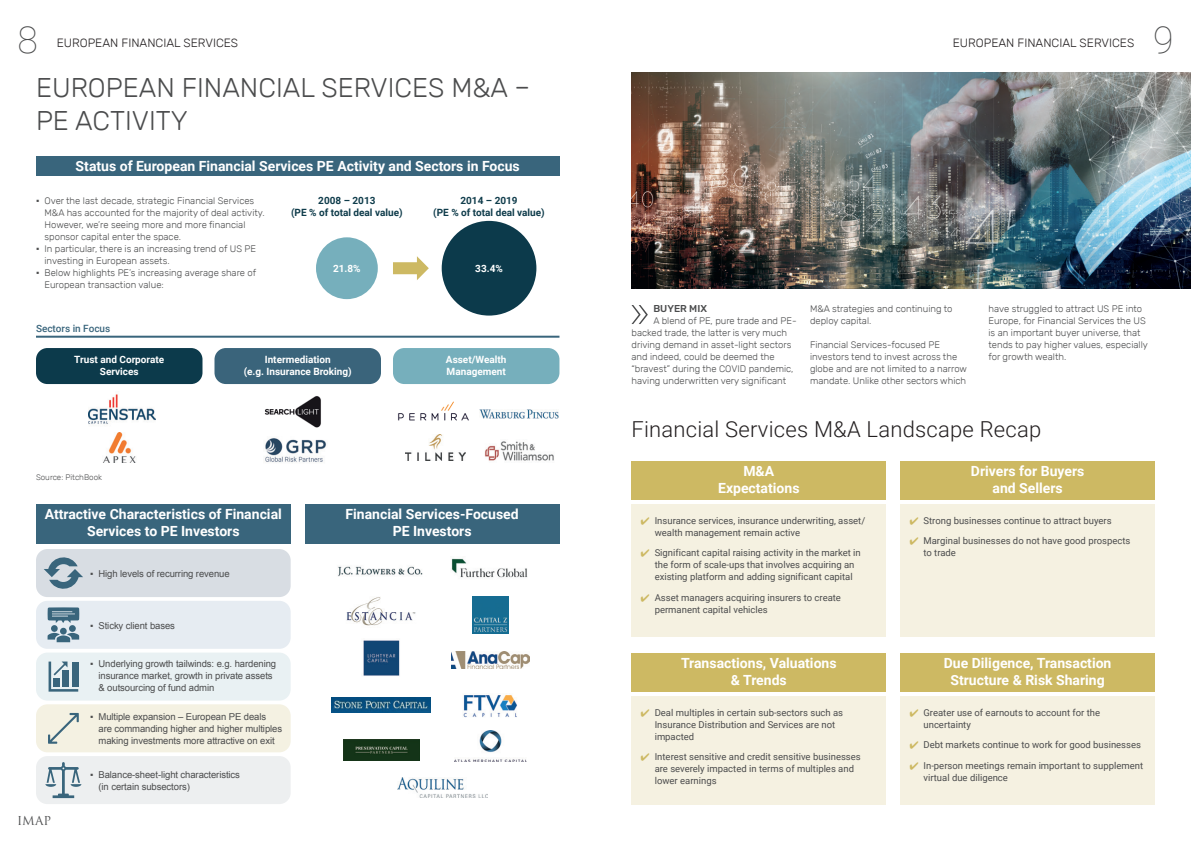
<style>
.page{position:relative;width:1191px;height:842px;background:#fff}
.page>*{position:absolute;margin:0;border:0;box-sizing:border-box;transform-origin:0 0}
.t1{font:100 37.3px "Roboto";color:#4b4c4d}
.t2{font:300 27px/32.4px "Rubik";color:#4b4c4d}
.Mellanrubrik_9_5_11{font:300 22px "Roboto";letter-spacing:.01em;color:#231f20}
.t3{font:700 14px/16.8px "Roboto";color:#fff;text-align:center}
.t4{font:300 12px "Rubik";color:#231f20}
.t5{font:12px "Trajan Pro";color:#4b4c4d}
.t6{font:700 10px "Roboto";color:#fff}
.t7{font:700 10px "Roboto";color:#0f3c4b}
.t8{font:500 10px "Roboto";color:#39657c}
.t9{font:500 10px "Rubik";color:#4b4c4d}
.Bröd_9_5_12_5{font:300 9.5px/12px "Rubik";color:#4b4c4d}
.Bröd_9_5_12_5-2{font:9.5px/12px "Roboto";color:#4b4c4d}
.Bröd_9_5_12_5-3{font:9.5px/12px "Arial";letter-spacing:-.01em;color:#4b4c4d}
.Bildtext_8_10{font:300 8px "Rubik";color:#4b4c4d}
.s1{font-family:"Arial";font-weight:400}
.s2{color:#cdb963}
</style>
<div class="page">
<img style="left:631px;top:72px;width:560px;height:216px">
<div style="left:631px;top:653px;width:255px;height:39px;background:#cdb963"></div>
<div style="left:631px;top:461px;width:255px;height:39px;background:#cdb963"></div>
<div style="left:900px;top:653px;width:255px;height:39px;background:#cdb963"></div>
<div style="left:900px;top:461px;width:255px;height:39px;background:#cdb963"></div>
<div style="left:631px;top:696px;width:255px;height:108px;background:#f5f1e1"></div>
<div style="left:631px;top:504px;width:255px;height:132px;background:#f5f1e1"></div>
<div style="left:900px;top:696px;width:255px;height:108px;background:#f5f1e1"></div>
<div style="left:900px;top:504px;width:255px;height:132px;background:#f5f1e1"></div>
<svg style="left:631px;top:305px;width:16px;height:19px"></svg>
<div style="left:36px;top:156px;width:523px;height:20px;background:#39657c"></div>
<hr style="left:36px;top:336px;width:523px;height:2px;background:#39657c">
<div style="left:36px;top:504px;width:255px;height:39px;background:#39657c"></div>
<div style="left:305px;top:504px;width:254px;height:39px;background:#39657c"></div>
<div style="left:316px;top:237px;width:62px;height:62px;background:#76afbc;border-radius:50%"></div>
<div style="left:442px;top:221px;width:94px;height:95px;background:#0c3a4b;border-radius:50%"></div>
<svg style="left:393px;top:256px;width:36px;height:24px"></svg>
<div style="left:36px;top:348px;width:166px;height:36px;background:#0c3a4b;border-radius:11px"></div>
<div style="left:214px;top:348px;width:167px;height:36px;background:#3a647b;border-radius:11px"></div>
<div style="left:393px;top:348px;width:166px;height:36px;background:#76afbc;border-radius:11px"></div>
<img style="left:265px;top:438px;width:61px;height:25px">
<img style="left:89px;top:394px;width:66px;height:30px">
<img style="left:103px;top:433px;width:33px;height:30px">
<img style="left:485px;top:441px;width:69px;height:20px">
<img style="left:405px;top:434px;width:61px;height:26px">
<img style="left:479px;top:410px;width:79px;height:9px">
<img style="left:398px;top:401px;width:71px;height:20px">
<img style="left:264px;top:396px;width:57px;height:32px">
<div style="left:36px;top:549px;width:255px;height:48px;background:#d8dde3;border-radius:11px"></div>
<svg style="left:44px;top:557px;width:39px;height:32px"></svg>
<div style="left:36px;top:704px;width:255px;height:48px;background:#f4f1e2;border-radius:11px"></div>
<svg style="left:48px;top:713px;width:31px;height:31px"></svg>
<div style="left:36px;top:601px;width:255px;height:48px;background:#e6ecf2;border-radius:11px"></div>
<svg style="left:48px;top:607px;width:31px;height:35px"></svg>
<div style="left:36px;top:653px;width:255px;height:48px;background:#e9f1f3;border-radius:11px"></div>
<svg style="left:49px;top:661px;width:29px;height:31px"></svg>
<div style="left:72px;top:661px;width:6px;height:25px;background:#39657c"></div>
<div style="left:36px;top:756px;width:255px;height:48px;background:#edeff0;border-radius:11px"></div>
<svg style="left:45px;top:762px;width:36px;height:36px"></svg>
<img style="left:338px;top:566px;width:85px;height:11px">
<img style="left:451px;top:558px;width:77px;height:20px">
<img style="left:332px;top:698px;width:99px;height:14px">
<img style="left:346px;top:597px;width:70px;height:29px">
<img style="left:451px;top:652px;width:79px;height:17px">
<img style="left:343px;top:740px;width:76px;height:20px">
<img style="left:454px;top:730px;width:72px;height:32px">
<img style="left:472px;top:596px;width:37px;height:37px">
<img style="left:463px;top:695px;width:54px;height:23px">
<img style="left:398px;top:778px;width:90px;height:19px">
<img style="left:363px;top:640px;width:37px;height:36px">
<p class="t1" style="left:18px;top:13px;width:22px">8</p>
<p class="t4" style="left:57px;top:36px;width:183px">EUROPEAN FINANCIAL SERVICES</p>
<p class="t4" style="left:952px;top:36px;width:183px">EUROPEAN FINANCIAL SERVICES</p>
<p class="t2" style="left:36px;top:72px;width:495px">EUROPEAN FINANCIAL SERVICES M&amp;A –<br>PE ACTIVITY</p>
<p class="t1" style="left:1153px;top:13px;width:22px">9</p>
<p class="t3" style="left:76px;top:157px;width:446px">Status of European Financial Services PE Activity and Sectors in Focus</p>
<p class="Bröd_9_5_12_5" style="left:45px;top:195px;width:222px;text-indent:-9px"><span class="s1">▪</span> Over the last decade, strategic Financial Services M&amp;A has accounted for the majority of deal activity.<br>However, we’re seeing more and more financial sponsor capital enter the space.</p>
<p class="Bröd_9_5_12_5" style="left:45px;top:243px;width:213px;text-indent:-9px"><span class="s1">▪</span> In particular, there is an increasing trend of US PE investing in European assets.</p>
<p class="Bröd_9_5_12_5" style="left:45px;top:267px;width:213px;text-indent:-9px"><span class="s1">▪</span> Below highlights PE’s increasing average share of<br>European transaction value:</p>
<p class="t8" style="left:36px;top:321px;width:76px">Sectors in Focus</p>
<p class="t7" style="left:318px;top:194px;width:59px">2008 – 2013</p>
<p class="t7" style="left:291px;top:206px;width:113px">(PE % of total deal value)</p>
<p class="t7" style="left:460px;top:194px;width:59px">2014 – 2019</p>
<p class="t7" style="left:433px;top:206px;width:113px">(PE % of total deal value)</p>
<p class="t6" style="left:333px;top:261px;width:29px">21.8%</p>
<p class="t6" style="left:475px;top:261px;width:29px">33.4%</p>
<p class="t6" style="left:74px;top:353px;width:91px">Trust and Corporate</p>
<p class="t6" style="left:100px;top:365px;width:40px">Services</p>
<p class="Bildtext_8_10" style="left:36px;top:473px;width:68px">Source: PitchBook</p>
<p class="t6" style="left:265px;top:353px;width:67px">Intermediation</p>
<p class="t6" style="left:244px;top:365px;width:110px">(e.g. Insurance Broking)</p>
<p class="t6" style="left:446px;top:353px;width:62px">Asset/Wealth</p>
<p class="t6" style="left:446px;top:365px;width:61px">Management</p>
<p class="t3" style="left:45px;top:505px;width:239px">Attractive Characteristics of Financial<br>Services to PE Investors</p>
<p class="t3" style="left:345px;top:505px;width:175px">Financial Services-Focused<br>PE Investors</p>
<p class="Bröd_9_5_12_5-3" style="left:90px;top:568px;width:141px">▪ High levels of recurring revenue</p>
<p class="Bröd_9_5_12_5-3" style="left:90px;top:619px;width:86px">▪ Sticky client bases</p>
<p class="Bröd_9_5_12_5-3" style="left:99px;top:658px;width:179px;text-indent:-9px">▪ Underlying growth tailwinds: e.g. hardening insurance market, growth in private assets &amp; outsourcing of fund admin</p>
<p class="Bröd_9_5_12_5-3" style="left:99px;top:710px;width:185px;text-indent:-9px">▪ Multiple expansion – European PE deals<br>are commanding higher and higher multiples making investments more attractive on exit</p>
<p class="t5" style="left:17px;top:813px;width:36px">IMAP</p>
<p class="Bröd_9_5_12_5-3" style="left:99px;top:769px;width:143px;text-indent:-9px">▪ Balance-sheet-light characteristics (in certain subsectors)</p>
<p class="t9" style="left:653px;top:303px;width:55px">BUYER MIX</p>
<p class="Bröd_9_5_12_5" style="left:631px;top:315px;width:167px;text-indent:22px">A blend of PE, pure trade and PE&shy;backed trade, the latter is very much driving demand in asset-light sectors and indeed, could be deemed the “bravest” during the COVID pandemic, having underwritten very significant</p>
<p class="Bröd_9_5_12_5" style="left:810px;top:303px;width:144px">M&amp;A strategies and continuing to deploy capital.</p>
<p class="Bröd_9_5_12_5" style="left:810px;top:339px;width:159px">Financial Services-focused PE investors tend to invest across the globe and are not limited to a narrow mandate. Unlike other sectors which</p>
<p class="Bröd_9_5_12_5" style="left:988px;top:303px;width:161px">have struggled to attract US PE into Europe, for Financial Services the US is an important buyer universe, that tends to pay higher values, especially for growth wealth.</p>
<p class="Mellanrubrik_9_5_11" style="left:631px;top:413px;width:411px">Financial Services M&amp;A Landscape Recap</p>
<p class="t3" style="left:743px;top:462px;width:32px">M&amp;A</p>
<p class="t3" style="left:718px;top:479px;width:83px">Expectations</p>
<p class="Bröd_9_5_12_5-2" style="left:654px;top:514px;width:212px;text-indent:-14px"><span class="s2">✔</span> Insurance services, insurance underwriting, asset/ wealth management remain active</p>
<p class="Bröd_9_5_12_5-2" style="left:654px;top:546px;width:208px;text-indent:-14px"><span class="s2">✔</span> Significant capital raising activity in the market in the form of scale-ups that involves acquiring an existing platform and adding significant capital</p>
<p class="Bröd_9_5_12_5-2" style="left:654px;top:591px;width:188px;text-indent:-14px"><span class="s2">✔</span> Asset managers acquiring insurers to create permanent capital vehicles</p>
<p class="t3" style="left:681px;top:654px;width:157px">Transactions, Valuations</p>
<p class="t3" style="left:731px;top:671px;width:57px">&amp; Trends</p>
<p class="Bröd_9_5_12_5-2" style="left:654px;top:706px;width:190px;text-indent:-14px"><span class="s2">✔</span> Deal multiples in certain sub-sectors such as<br>Insurance Distribution and Services are not impacted</p>
<p class="Bröd_9_5_12_5-2" style="left:654px;top:750px;width:208px;text-indent:-14px"><span class="s2">✔</span> Interest sensitive and credit sensitive businesses are severely impacted in terms of multiples and lower earnings</p>
<p class="t3" style="left:971px;top:462px;width:115px">Drivers for Buyers</p>
<p class="t3" style="left:992px;top:479px;width:72px">and Sellers</p>
<p class="Bröd_9_5_12_5-2" style="left:909px;top:514px;width:204px"><span class="s2">✔</span> Strong businesses continue to attract buyers</p>
<p class="Bröd_9_5_12_5-2" style="left:923px;top:534px;width:208px;text-indent:-14px"><span class="s2">✔</span> Marginal businesses do not have good prospects to trade</p>
<p class="t3" style="left:943px;top:654px;width:169px">Due Diligence, Transaction</p>
<p class="t3" style="left:950px;top:671px;width:156px">Structure &amp; Risk Sharing</p>
<p class="Bröd_9_5_12_5-2" style="left:923px;top:706px;width:178px;text-indent:-14px"><span class="s2">✔</span> Greater use of earnouts to account for the uncertainty</p>
<p class="Bröd_9_5_12_5-2" style="left:909px;top:738px;width:233px"><span class="s2">✔</span> Debt markets continue to work for good businesses</p>
<p class="Bröd_9_5_12_5-2" style="left:923px;top:759px;width:221px;text-indent:-14px"><span class="s2">✔</span> In-person meetings remain important to supplement virtual due diligence</p>
</div>
